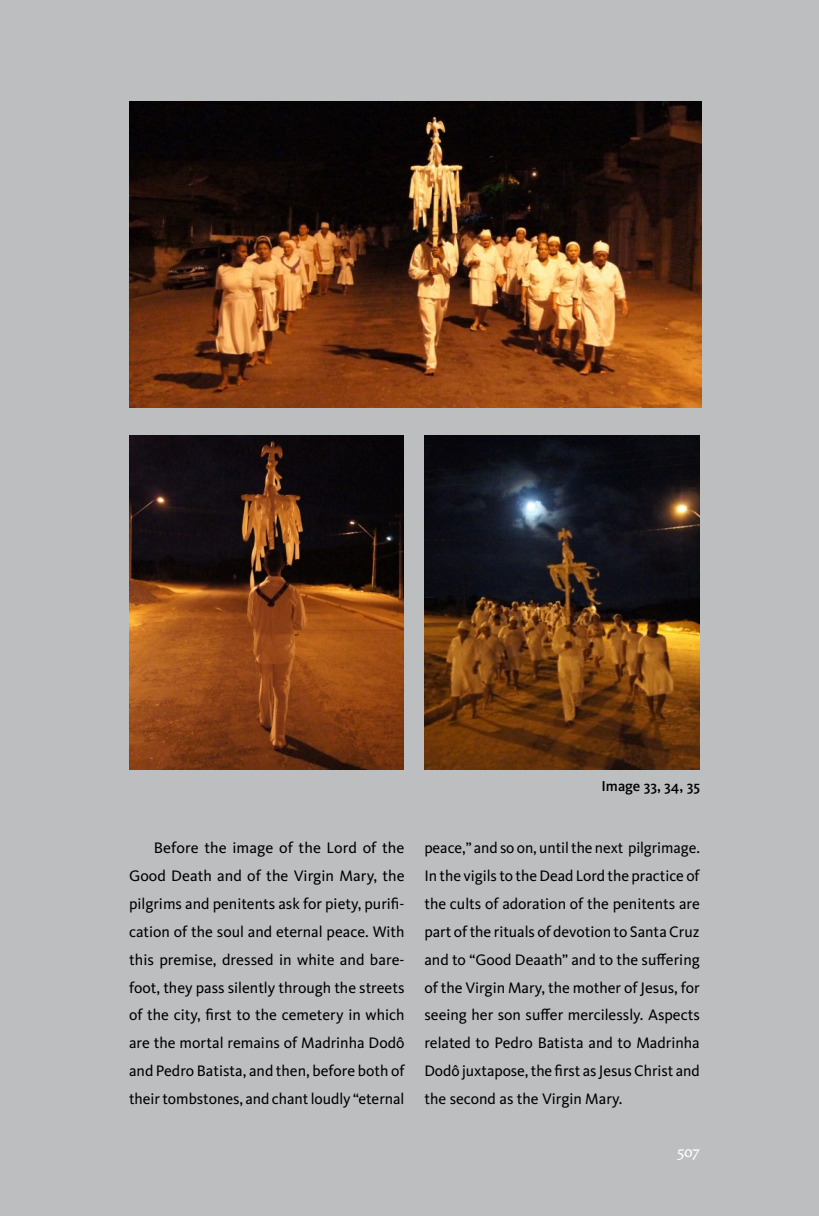
<style>
.page{position:relative;width:819px;height:1216px;background:#fff}
.page>*{position:absolute;margin:0;border:0;box-sizing:border-box;transform-origin:0 0}
.t1{font:16.28px "Dolly";color:#fff}
.t2{font:15.75px/27.8px "Kievit OT";color:#000;text-align:justify}
.t3{font:500 14.88px "Kievit OT";letter-spacing:-.005em;color:#000}
</style>
<div class="page">
<div style="left:0;top:0;width:819px;height:1215px;background:#bcbec0"></div>
<img style="left:129px;top:102px;width:572px;height:306px">
<img style="left:424px;top:436px;width:275px;height:333px">
<img style="left:129px;top:436px;width:275px;height:333px">
<p class="t3" style="left:601px;top:777px;width:100px">Image 33, 34, 35</p>
<p class="t2" style="left:129px;top:834px;width:277px;text-indent:25px">Before the image of the Lord of the Good Death and of the Virgin Mary, the pilgrims and penitents ask for piety, purifi&shy;cation of the soul and eternal peace. With this premise, dressed in white and bare&shy;foot, they pass silently through the streets of the city, first to the cemetery in which are the mortal remains of Madrinha Dodô and Pedro Batista, and then, before both of their tombstones, and chant loudly “eternal</p>
<p class="t2" style="left:424px;top:834px;width:277px">peace,” and so on, until the next pilgrimage.<br>In the vigils to the Dead Lord the practice of the cults of adoration of the penitents are part of the rituals of devotion to Santa Cruz and to “Good Deaath” and to the suffering of the Virgin Mary, the mother of Jesus, for seeing her son suffer mercilessly. Aspects related to Pedro Batista and to Madrinha Dodô juxtapose, the first as Jesus Christ and the second as the Virgin Mary.</p>
<p class="t1" style="left:677px;top:1141px;width:24px">507</p>
</div>
